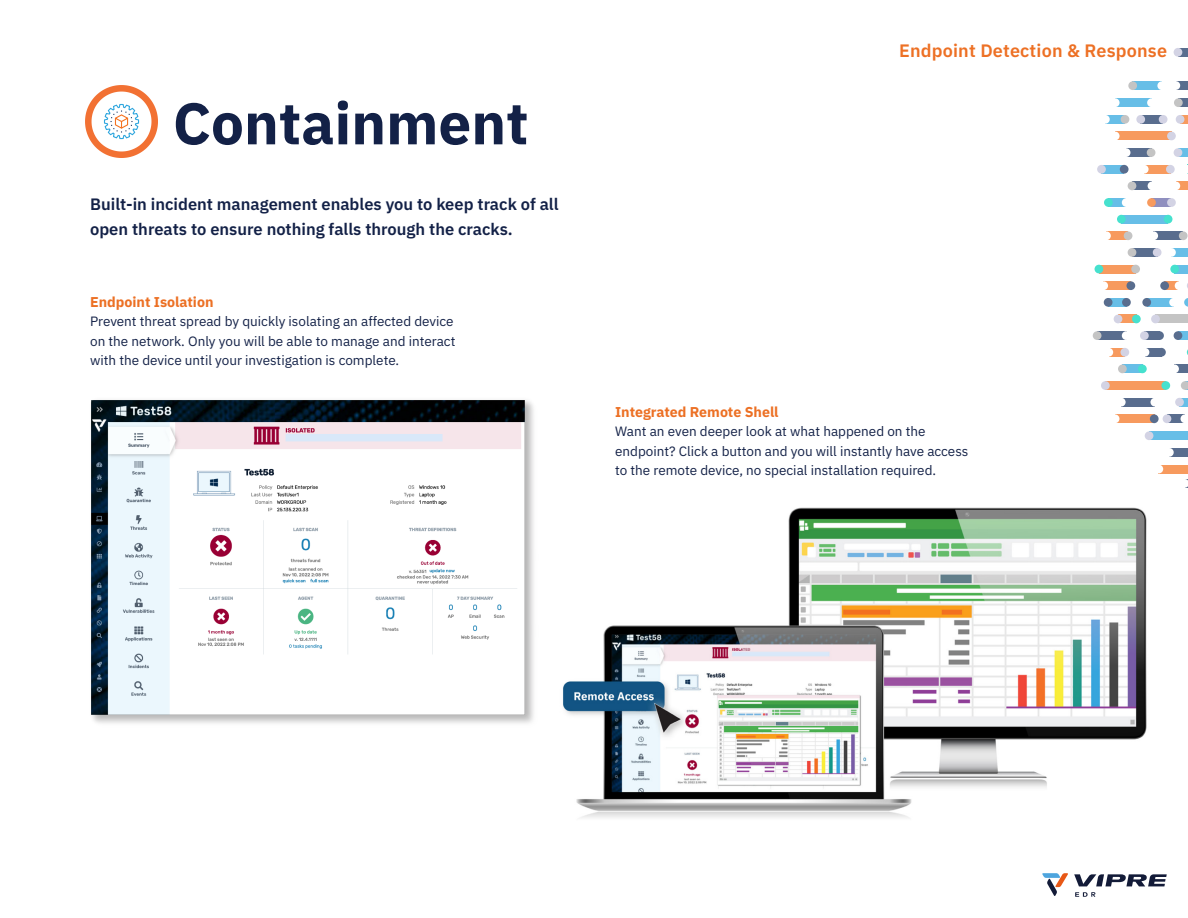
<style>
.page{position:relative;width:1188px;height:918px;background:#fff}
.page>*{position:absolute;margin:0;border:0;box-sizing:border-box;transform-origin:0 0}
.t1{font:700 58.5px "IBM Plex Sans";color:#132147}
.t2{font:600 18px "IBM Plex Sans";letter-spacing:.01em;color:#ed7024}
.t3{font:600 16.5px/25.5px "IBM Plex Sans";color:#132147}
.t4{font:700 14.25px "IBM Plex Sans";color:#ec7024}
.t5{font:13.5px/19.5px "IBM Plex Sans";color:#132147}
</style>
<div class="page">
<svg style="left:1169px;top:414px;width:12px;height:9px"></svg>
<div style="left:1115px;top:414px;width:39px;height:9px;background:#f79a5e"></div>
<div style="left:1180px;top:398px;width:8px;height:9px;background:#67bee7"></div>
<div style="left:1121px;top:398px;width:34px;height:9px;background:#596d8e"></div>
<div style="left:1105px;top:381px;width:61px;height:9px;background:#f79a5e"></div>
<div style="left:1175px;top:365px;width:13px;height:8px;background:#596d8e"></div>
<svg style="left:1147px;top:348px;width:12px;height:9px"></svg>
<div style="left:1110px;top:348px;width:15px;height:9px;background:#f79a5e"></div>
<svg style="left:1180px;top:331px;width:8px;height:9px"></svg>
<div style="left:1144px;top:331px;width:16px;height:9px;background:#596d8e"></div>
<div style="left:1097px;top:331px;width:29px;height:9px;background:#596d8e"></div>
<div style="left:1155px;top:315px;width:33px;height:8px;background:#c4c4c4"></div>
<svg style="left:1120px;top:315px;width:12px;height:8px"></svg>
<div style="left:1147px;top:298px;width:27px;height:9px;background:#67bee7"></div>
<svg style="left:1110px;top:298px;width:14px;height:9px"></svg>
<svg style="left:1167px;top:281px;width:10px;height:9px"></svg>
<div style="left:1104px;top:281px;width:27px;height:9px;background:#f79a5e"></div>
<div style="left:1175px;top:265px;width:13px;height:8px;background:#67bee7"></div>
<div style="left:1099px;top:265px;width:37px;height:8px;background:#f79a5e"></div>
<div style="left:1171px;top:248px;width:17px;height:9px;background:#67bee7"></div>
<svg style="left:1134px;top:248px;width:21px;height:9px"></svg>
<div style="left:1154px;top:231px;width:29px;height:9px;background:#596d8e"></div>
<div style="left:1106px;top:231px;width:22px;height:9px;background:#f79a5e"></div>
<div style="left:1121px;top:215px;width:47px;height:9px;background:#67bee7"></div>
<div style="left:1152px;top:198px;width:19px;height:9px;background:#8f8fbf"></div>
<div style="left:1108px;top:198px;width:18px;height:9px;background:#67bee7"></div>
<svg style="left:1178px;top:182px;width:10px;height:8px"></svg>
<svg style="left:1134px;top:182px;width:16px;height:8px"></svg>
<div style="left:1144px;top:165px;width:26px;height:9px;background:#f79a5e"></div>
<div style="left:1101px;top:165px;width:23px;height:9px;background:#67bee7"></div>
<svg style="left:1180px;top:148px;width:8px;height:9px"></svg>
<svg style="left:1128px;top:148px;width:21px;height:9px"></svg>
<div style="left:1115px;top:132px;width:56px;height:8px;background:#f79a5e"></div>
<svg style="left:1182px;top:115px;width:6px;height:9px"></svg>
<div style="left:1141px;top:115px;width:22px;height:9px;background:#596d8e"></div>
<div style="left:1105px;top:115px;width:20px;height:9px;background:#67bee7"></div>
<div style="left:1178px;top:98px;width:10px;height:9px;background:#596d8e"></div>
<div style="left:1115px;top:98px;width:37px;height:9px;background:#67bee7"></div>
<div style="left:1128px;top:248px;width:8px;height:9px;background:#c4c4c4;border-radius:50%"></div>
<div style="left:1124px;top:231px;width:8px;height:9px;background:#c4c4c4;border-radius:50%"></div>
<svg style="left:1164px;top:215px;width:8px;height:9px"></svg>
<svg style="left:1147px;top:198px;width:9px;height:9px"></svg>
<svg style="left:1167px;top:198px;width:9px;height:9px"></svg>
<div style="left:1171px;top:182px;width:9px;height:8px;background:#fff;border-radius:50%"></div>
<div style="left:1148px;top:182px;width:8px;height:8px;background:#fff;border-radius:50%"></div>
<div style="left:1128px;top:182px;width:8px;height:8px;background:#c4c4c4;border-radius:50%"></div>
<div style="left:1122px;top:198px;width:9px;height:9px;background:#fff;border-radius:50%"></div>
<svg style="left:1104px;top:198px;width:9px;height:9px"></svg>
<svg style="left:1097px;top:165px;width:9px;height:9px"></svg>
<svg style="left:1120px;top:165px;width:9px;height:9px"></svg>
<div style="left:1140px;top:165px;width:9px;height:9px;background:#fff;border-radius:50%"></div>
<svg style="left:1166px;top:165px;width:9px;height:9px"></svg>
<div style="left:1174px;top:148px;width:8px;height:9px;background:#d3d3e4;border-radius:50%"></div>
<div style="left:1147px;top:148px;width:8px;height:9px;background:#c4c4c4;border-radius:50%"></div>
<div style="left:1122px;top:148px;width:8px;height:9px;background:#fff;border-radius:50%"></div>
<div style="left:1111px;top:132px;width:9px;height:8px;background:#fff;border-radius:50%"></div>
<div style="left:1167px;top:132px;width:9px;height:8px;background:#d3d3e4;border-radius:50%"></div>
<svg style="left:1178px;top:81px;width:10px;height:9px"></svg>
<svg style="left:1180px;top:48px;width:8px;height:9px"></svg>
<div style="left:1171px;top:81px;width:9px;height:9px;background:#fff;border-radius:50%"></div>
<div style="left:1174px;top:48px;width:8px;height:9px;background:#d3d3e4;border-radius:50%"></div>
<div style="left:1176px;top:115px;width:8px;height:9px;background:#d3d3e4;border-radius:50%"></div>
<svg style="left:1174px;top:98px;width:9px;height:9px"></svg>
<div style="left:1147px;top:98px;width:9px;height:9px;background:#fff;border-radius:50%"></div>
<div style="left:1111px;top:98px;width:9px;height:9px;background:#fff;border-radius:50%"></div>
<div style="left:1101px;top:115px;width:9px;height:9px;background:#fff;border-radius:50%"></div>
<div style="left:1121px;top:115px;width:8px;height:9px;background:#c4c4c4;border-radius:50%"></div>
<svg style="left:1136px;top:115px;width:9px;height:9px"></svg>
<svg style="left:1159px;top:115px;width:9px;height:9px"></svg>
<div style="left:1149px;top:231px;width:9px;height:9px;background:#fff;border-radius:50%"></div>
<svg style="left:1179px;top:231px;width:9px;height:9px"></svg>
<div style="left:1102px;top:231px;width:9px;height:9px;background:#fff;border-radius:50%"></div>
<svg style="left:1117px;top:215px;width:9px;height:9px"></svg>
<svg style="left:1153px;top:248px;width:9px;height:9px"></svg>
<div style="left:1131px;top:265px;width:9px;height:8px;background:#c4c4c4;border-radius:50%"></div>
<svg style="left:1095px;top:265px;width:8px;height:8px"></svg>
<div style="left:1099px;top:281px;width:9px;height:9px;background:#fff;border-radius:50%"></div>
<div style="left:1127px;top:281px;width:8px;height:9px;background:#596d8e;border-radius:50%"></div>
<svg style="left:1160px;top:281px;width:9px;height:9px"></svg>
<div style="left:1151px;top:315px;width:9px;height:8px;background:#d3d3e4;border-radius:50%"></div>
<div style="left:1101px;top:381px;width:9px;height:9px;background:#d3d3e4;border-radius:50%"></div>
<svg style="left:1161px;top:381px;width:9px;height:9px"></svg>
<div style="left:1163px;top:414px;width:8px;height:9px;background:#d3d3e4;border-radius:50%"></div>
<svg style="left:1150px;top:414px;width:9px;height:9px"></svg>
<div style="left:1111px;top:414px;width:8px;height:9px;background:#fff;border-radius:50%"></div>
<div style="left:1117px;top:398px;width:9px;height:9px;background:#fff;border-radius:50%"></div>
<svg style="left:1181px;top:381px;width:7px;height:9px"></svg>
<svg style="left:1175px;top:398px;width:9px;height:9px"></svg>
<div style="left:1174px;top:331px;width:8px;height:9px;background:#596d8e;border-radius:50%"></div>
<div style="left:1170px;top:365px;width:9px;height:8px;background:#fff;border-radius:50%"></div>
<div style="left:1122px;top:365px;width:20px;height:8px;background:#67bee7"></div>
<div style="left:1118px;top:365px;width:9px;height:8px;background:#c4c4c4;border-radius:50%"></div>
<div style="left:1150px;top:398px;width:9px;height:9px;background:#fff;border-radius:50%"></div>
<svg style="left:1138px;top:365px;width:9px;height:8px"></svg>
<div style="left:1157px;top:348px;width:9px;height:9px;background:#596d8e;border-radius:50%"></div>
<div style="left:1141px;top:348px;width:8px;height:9px;background:#fff;border-radius:50%"></div>
<svg style="left:1120px;top:348px;width:9px;height:9px"></svg>
<svg style="left:1132px;top:315px;width:9px;height:8px"></svg>
<div style="left:1114px;top:315px;width:8px;height:8px;background:#d3d3e4;border-radius:50%"></div>
<div style="left:1104px;top:298px;width:8px;height:9px;background:#596d8e;border-radius:50%"></div>
<svg style="left:1122px;top:298px;width:9px;height:9px"></svg>
<div style="left:1104px;top:348px;width:9px;height:9px;background:#fff;border-radius:50%"></div>
<div style="left:1155px;top:331px;width:9px;height:9px;background:#596d8e;border-radius:50%"></div>
<svg style="left:1140px;top:331px;width:9px;height:9px"></svg>
<div style="left:1122px;top:331px;width:9px;height:9px;background:#fff;border-radius:50%"></div>
<div style="left:1093px;top:331px;width:8px;height:9px;background:#c4c4c4;border-radius:50%"></div>
<svg style="left:1142px;top:298px;width:9px;height:9px"></svg>
<div style="left:1175px;top:281px;width:8px;height:9px;background:#fff;border-radius:50%"></div>
<div style="left:1169px;top:298px;width:9px;height:9px;background:#fff;border-radius:50%"></div>
<svg style="left:1184px;top:298px;width:4px;height:9px"></svg>
<svg style="left:1170px;top:265px;width:9px;height:8px"></svg>
<div style="left:1167px;top:248px;width:9px;height:9px;background:#fff;border-radius:50%"></div>
<div style="left:1159px;top:465px;width:29px;height:8px;background:#f79a5e"></div>
<div style="left:1169px;top:448px;width:19px;height:9px;background:#596d8e"></div>
<div style="left:1149px;top:431px;width:39px;height:9px;background:#67bee7"></div>
<div style="left:1145px;top:431px;width:8px;height:9px;background:#d3d3e4;border-radius:50%"></div>
<div style="left:1154px;top:465px;width:9px;height:8px;background:#fff;border-radius:50%"></div>
<div style="left:1165px;top:448px;width:9px;height:9px;background:#fff;border-radius:50%"></div>
<div style="left:1133px;top:81px;width:29px;height:9px;background:#67bee7"></div>
<div style="left:1157px;top:81px;width:9px;height:9px;background:#fff;border-radius:50%"></div>
<svg style="left:1128px;top:81px;width:9px;height:9px"></svg>
<img style="left:91px;top:400px;width:443px;height:324px">
<svg style="left:1042px;top:873px;width:26px;height:23px"></svg>
<svg style="left:1074px;top:874px;width:93px;height:12px"></svg>
<svg style="left:1075px;top:892px;width:20px;height:5px"></svg>
<svg style="left:85px;top:85px;width:73px;height:73px"></svg>
<img style="left:563px;top:507px;width:584px;height:311px">
<p class="t1" style="left:173px;top:77px;width:357px">Containment</p>
<p class="t3" style="left:90px;top:190px;width:470px">Built-in incident management enables you to keep track of all open threats to ensure nothing falls through the cracks.</p>
<p class="t4" style="left:90px;top:290px;width:125px">Endpoint Isolation</p>
<p class="t5" style="left:90px;top:311px;width:367px">Prevent threat spread by quickly isolating an affected device on the network. Only you will be able to manage and interact with the device until your investigation is complete.</p>
<p class="t2" style="left:899px;top:36px;width:270px">Endpoint Detection &amp; Response</p>
<p class="t4" style="left:615px;top:400px;width:165px">Integrated Remote Shell</p>
<p class="t5" style="left:615px;top:421px;width:355px">Want an even deeper look at what happened on the endpoint? Click a button and you will instantly have access to the remote device, no special installation required.</p>
</div>
